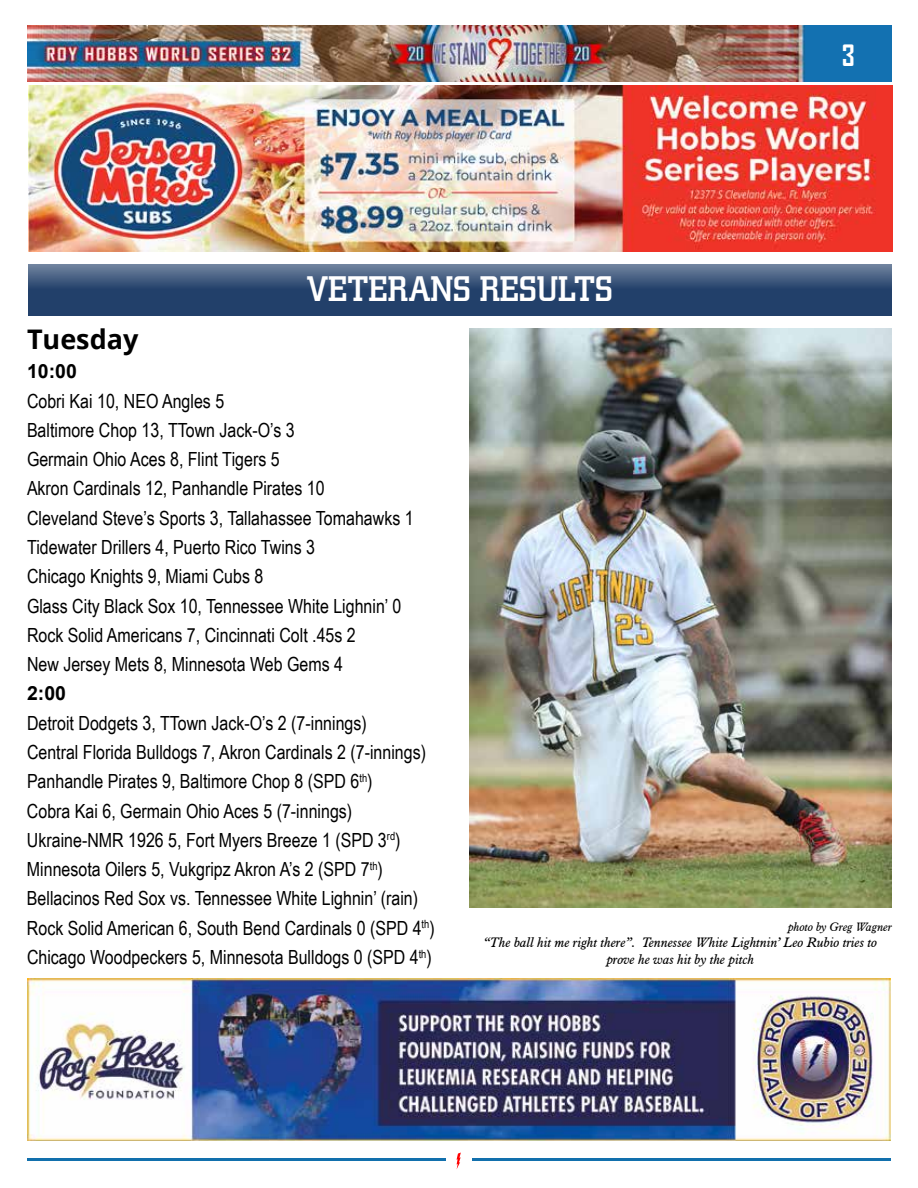
<style>
.page{position:relative;width:918px;height:1188px;background:#fff}
.page>*{position:absolute;margin:0;border:0;box-sizing:border-box;transform-origin:0 0}
.t1{font:500 36px "Square Slabserif 711 BT";color:#fff}
.t2{font:700 28.2px "Agency FB";color:#fff}
.t3{font:700 27px "Open Sans";color:#000}
.t4{font:19.5px/29.2px "Arial Narrow";color:#000}
.t5{font:700 19.5px "Arial";color:#000}
.t6{font:italic 13.5px/16.2px "Aldine 721 BT";color:#000;text-align:center}
.t7{font:italic 12px "Aldine 721 BT";color:#000}
</style>
<div class="page">
<img style="left:28px;top:26px;width:864px;height:55px">
<svg style="left:457px;top:1153px;width:4px;height:16px"></svg>
<hr style="left:27px;top:1158px;width:418px;height:3px;background:#1270ad">
<hr style="left:473px;top:1158px;width:418px;height:3px;background:#1270ad">
<img style="left:28px;top:85px;width:864px;height:167px">
<svg style="left:28px;top:264px;width:863px;height:51px;background:#365177"></svg>
<img style="left:27px;top:979px;width:864px;height:162px">
<img style="left:469px;top:328px;width:423px;height:579px">
<h1 class="t1" style="left:307px;top:267px;width:307px">VETERANS RESULTS</h1>
<h2 class="t2" style="left:842px;top:38px;width:14px">3</h2>
<h3 class="t3" style="left:27px;top:320px;width:113px">Tuesday</h3>
<p class="t5" style="left:27px;top:358px;width:51px">10:00</p>
<p class="t4" style="left:27px;top:385px;width:388px">Cobri Kai 10, NEO Angles 5<br>Baltimore Chop 13, TTown Jack-O’s 3<br>Germain Ohio Aces 8, Flint Tigers 5<br>Akron Cardinals 12, Panhandle Pirates 10<br>Cleveland Steve’s Sports 3, Tallahassee Tomahawks 1<br>Tidewater Drillers 4, Puerto Rico Twins 3<br>Chicago Knights 9, Miami Cubs 8<br>Glass City Black Sox 10, Tennessee White Lighnin’ 0<br>Rock Solid Americans 7, Cincinnati Colt .45s 2<br>New Jersey Mets 8, Minnesota Web Gems 4</p>
<p class="t5" style="left:27px;top:680px;width:41px">2:00</p>
<p class="t4" style="left:27px;top:708px;width:409px">Detroit Dodgets 3, TTown Jack-O’s 2 (7-innings)<br>Central Florida Bulldogs 7, Akron Cardinals 2 (7-innings)<br>Panhandle Pirates 9, Baltimore Chop 8 (SPD 6<sup>th</sup>)<br>Cobra Kai 6, Germain Ohio Aces 5 (7-innings)<br>Ukraine-NMR 1926 5, Fort Myers Breeze 1 (SPD 3<sup>rd</sup>)<br>Minnesota Oilers 5, Vukgripz Akron A’s 2 (SPD 7<sup>th</sup>)<br>Bellacinos Red Sox vs. Tennessee White Lighnin’ (rain)<br>Rock Solid American 6, South Bend Cardinals 0 (SPD 4<sup>th</sup>)<br>Chicago Woodpeckers 5, Minnesota Bulldogs 0 (SPD 4<sup>th</sup>)</p>
<p class="t7" style="left:788px;top:920px;width:106px">photo by Greg Wagner</p>
<p class="t6" style="left:484px;top:934px;width:395px">“The ball hit me right there”. Tennessee White Lightnin’ Leo Rubio tries to prove he was hit by the pitch</p>
</div>
